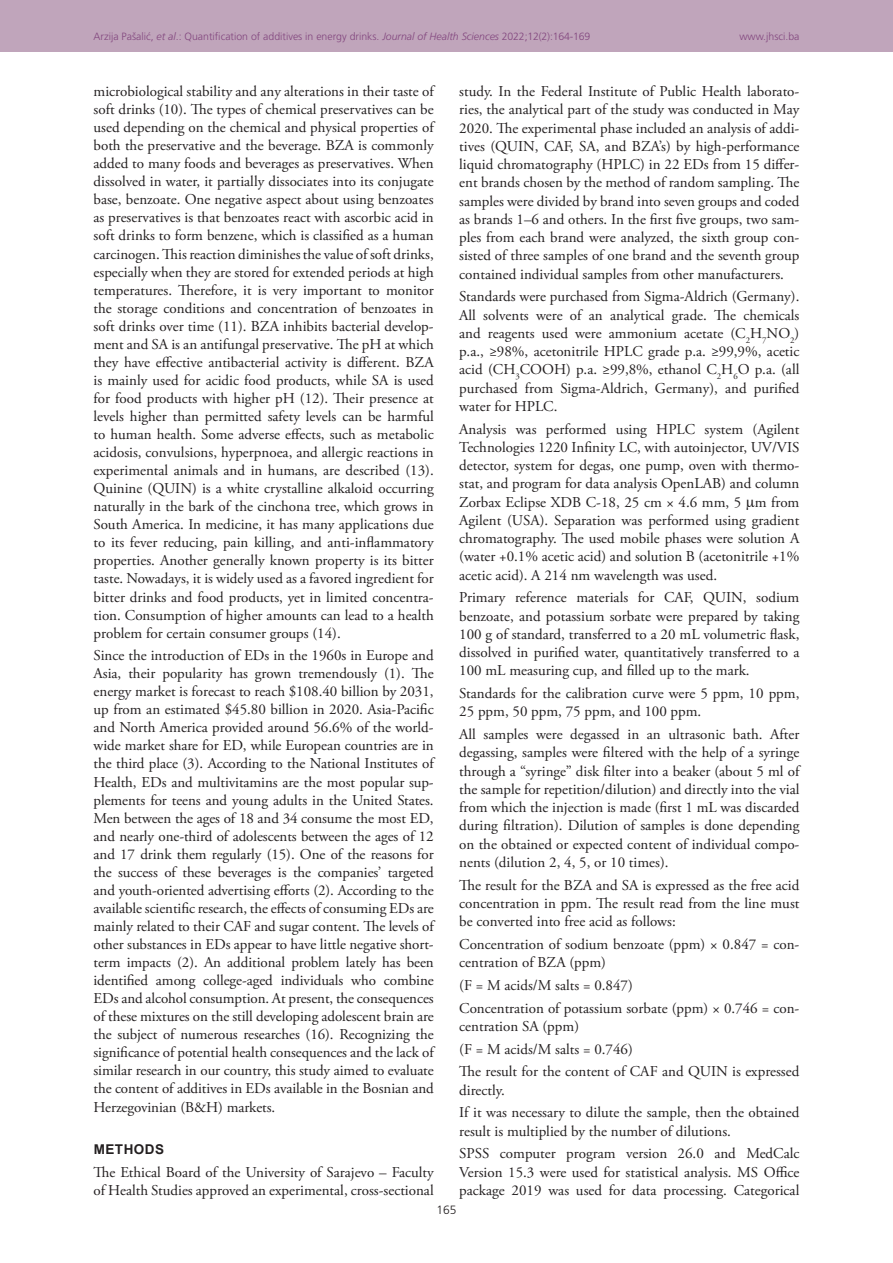
<style>
.page{position:relative;width:893px;height:1263px;background:#fff}
.page>*{position:absolute;margin:0;border:0;box-sizing:border-box;transform-origin:0 0}
.TX{font:15px/18px "Adobe Garamond Pro";color:#231f20;text-align:justify}
.t1{font:700 13.5px "Arial";letter-spacing:.035em;color:#231f20}
.RF{font:300 12px "Frutiger CE";color:#231f20}
.RH{font:300 10.5px "Frutiger CE";color:#82467e}
.s1{font-style:italic}
</style>
<div class="page">
<div style="left:0;top:0;width:893px;height:51px;background:#c0a5bb"></div>
<p class="RH" style="left:94px;top:30px;width:498px">Arzija Pašalić, <span class="s1">et al</span>.: Quantification of additives in energy drinks. <span class="s1">Journal of Health Sciences</span> 2022;12(2):164-169</p>
<p class="RH" style="left:739px;top:30px;width:62px">www.jhsci.ba</p>
<p class="TX" style="left:94px;top:83px;width:342px">microbiological stability and any alterations in their taste of soft drinks (10). The types of chemical preservatives can be used depending on the chemical and physical properties of both the preservative and the beverage. BZA is commonly added to many foods and beverages as preservatives. When dissolved in water, it partially dissociates into its conjugate base, benzoate. One negative aspect about using benzoates as preservatives is that benzoates react with ascorbic acid in soft drinks to form benzene, which is classified as a human carcinogen. This reaction diminishes the value of soft drinks, especially when they are stored for extended periods at high temperatures. Therefore, it is very important to monitor the storage conditions and concentration of benzoates in soft drinks over time (11). BZA inhibits bacterial develop&shy;ment and SA is an antifungal preservative. The pH at which they have effective antibacterial activity is different. BZA is mainly used for acidic food products, while SA is used for food products with higher pH (12). Their presence at levels higher than permitted safety levels can be harmful to human health. Some adverse effects, such as metabolic acidosis, convulsions, hyperpnoea, and allergic reactions in experimental animals and in humans, are described (13).<br>Quinine (QUIN) is a white crystalline alkaloid occurring naturally in the bark of the cinchona tree, which grows in South America. In medicine, it has many applications due to its fever reducing, pain killing, and anti-inflammatory properties. Another generally known property is its bitter taste. Nowadays, it is widely used as a favored ingredient for bitter drinks and food products, yet in limited concentra&shy;tion. Consumption of higher amounts can lead to a health problem for certain consumer groups (14).</p>
<p class="TX" style="left:94px;top:647px;width:342px">Since the introduction of EDs in the 1960s in Europe and Asia, their popularity has grown tremendously (1). The energy market is forecast to reach $108.40 billion by 2031, up from an estimated $45.80 billion in 2020. Asia-Pacific and North America provided around 56.6% of the world&shy;wide market share for ED, while European countries are in the third place (3). According to the National Institutes of Health, EDs and multivitamins are the most popular sup&shy;plements for teens and young adults in the United States.<br>Men between the ages of 18 and 34 consume the most ED, and nearly one-third of adolescents between the ages of 12 and 17 drink them regularly (15). One of the reasons for the success of these beverages is the companies’ targeted and youth-oriented advertising efforts (2). According to the available scientific research, the effects of consuming EDs are mainly related to their CAF and sugar content. The levels of other substances in EDs appear to have little negative short&shy;term impacts (2). An additional problem lately has been identified among college-aged individuals who combine EDs and alcohol consumption. At present, the consequences of these mixtures on the still developing adolescent brain are the subject of numerous researches (16). Recognizing the significance of potential health consequences and the lack of similar research in our country, this study aimed to evaluate the content of additives in EDs available in the Bosnian and Herzegovinian (B&amp;H) markets.</p>
<h1 class="t1" style="left:94px;top:1140px;width:72px">METHODS</h1>
<p class="TX" style="left:94px;top:1163px;width:342px">The Ethical Board of the University of Sarajevo – Faculty of Health Studies approved an experimental, cross-sectional</p>
<p class="TX" style="left:459px;top:83px;width:342px">study. In the Federal Institute of Public Health laborato&shy;ries, the analytical part of the study was conducted in May 2020. The experimental phase included an analysis of addi&shy;tives (QUIN, CAF, SA, and BZA’s) by high-performance liquid chromatography (HPLC) in 22 EDs from 15 differ&shy;ent brands chosen by the method of random sampling. The samples were divided by brand into seven groups and coded as brands 1–6 and others. In the first five groups, two sam&shy;ples from each brand were analyzed, the sixth group con&shy;sisted of three samples of one brand and the seventh group contained individual samples from other manufacturers.</p>
<p class="TX" style="left:459px;top:288px;width:342px">Standards were purchased from Sigma-Aldrich (Germany).<br>All solvents were of an analytical grade. The chemicals and reagents used were ammonium acetate (C<sub>2</sub>H<sub>7</sub>NO<sub>2</sub>) p.a., ≥98%, acetonitrile HPLC grade p.a. ≥99,9%, acetic acid (CH<sub>3</sub>COOH) p.a. ≥99,8%, ethanol C<sub>2</sub>H<sub>6</sub>O p.a. (all purchased from Sigma-Aldrich, Germany), and purified water for HPLC.</p>
<p class="TX" style="left:459px;top:420px;width:342px">Analysis was performed using HPLC system (Agilent Technologies 1220 Infinity LC, with autoinjector, UV/VIS detector, system for degas, one pump, oven with thermo&shy;stat, and program for data analysis OpenLAB) and column Zorbax Eclipse XDB C-18, 25 cm × 4.6 mm, 5 m from Agilent (USA). Separation was performed using gradient chromatography. The used mobile phases were solution A (water +0.1% acetic acid) and solution B (acetonitrile +1% acetic acid). A 214 nm wavelength was used.</p>
<p class="TX" style="left:459px;top:589px;width:342px">Primary reference materials for CAF, QUIN, sodium benzoate, and potassium sorbate were prepared by taking 100 g of standard, transferred to a 20 mL volumetric flask, dissolved in purified water, quantitatively transferred to a 100 mL measuring cup, and filled up to the mark.</p>
<p class="TX" style="left:459px;top:685px;width:342px">Standards for the calibration curve were 5 ppm, 10 ppm,<br>25 ppm, 50 ppm, 75 ppm, and 100 ppm.</p>
<p class="TX" style="left:459px;top:726px;width:342px">All samples were degassed in an ultrasonic bath. After degassing, samples were filtered with the help of a syringe through a “syringe” disk filter into a beaker (about 5 ml of the sample for repetition/dilution) and directly into the vial from which the injection is made (first 1 mL was discarded during filtration). Dilution of samples is done depending on the obtained or expected content of individual compo&shy;nents (dilution 2, 4, 5, or 10 times).</p>
<p class="TX" style="left:459px;top:876px;width:342px">The result for the BZA and SA is expressed as the free acid concentration in ppm. The result read from the line must be converted into free acid as follows:</p>
<p class="TX" style="left:459px;top:935px;width:342px">Concentration of sodium benzoate (ppm) × 0.847 = con&shy;centration of BZA (ppm)</p>
<p class="TX" style="left:459px;top:977px;width:175px">(F = M acids/M salts = 0.847)</p>
<p class="TX" style="left:459px;top:999px;width:342px">Concentration of potassium sorbate (ppm) × 0.746 = con&shy;centration SA (ppm)</p>
<p class="TX" style="left:459px;top:1040px;width:175px">(F = M acids/M salts = 0.746)</p>
<p class="TX" style="left:459px;top:1063px;width:342px">The result for the content of CAF and QUIN is expressed directly.</p>
<p class="TX" style="left:459px;top:1104px;width:342px">If it was necessary to dilute the sample, then the obtained result is multiplied by the number of dilutions.</p>
<p class="TX" style="left:459px;top:1145px;width:342px">SPSS computer program version 26.0 and MedCalc Version 15.3 were used for statistical analysis. MS Office package 2019 was used for data processing. Categorical</p>
<p class="RF" style="left:436px;top:1203px;width:22px">165</p>
</div>
